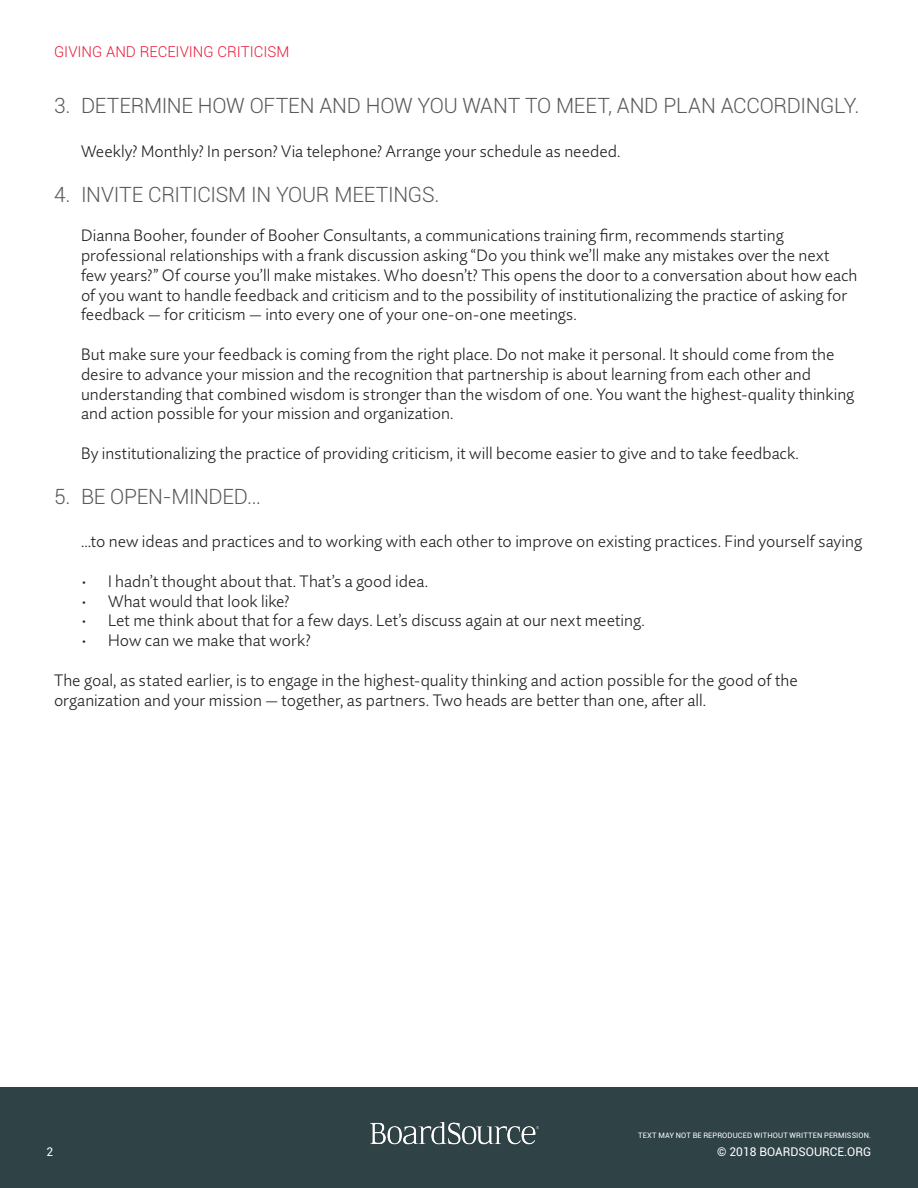
<style>
.page{position:relative;width:918px;height:1188px;background:#fff}
.page>*{position:absolute;margin:0;border:0;box-sizing:border-box;transform-origin:0 0}
.t1{font:300 21px "Roboto";letter-spacing:-.015em;color:#57585a}
.t2{font:300 16.5px/19.8px "Quire Sans Pro";color:#231f20}
.t3{font:300 15px "Roboto";color:#e91938}
.t4{font:12px "Roboto";color:#fff}
.t5{font:7.5px "Roboto";letter-spacing:.015em;color:#fff}
</style>
<div class="page">
<div style="left:0;top:1087px;width:918px;height:101px;background:#2f4246"></div>
<img style="left:370px;top:1122px;width:169px;height:22px">
<p class="t3" style="left:54px;top:41px;width:237px">GIVING AND RECEIVING CRITICISM</p>
<p class="t1" style="left:54px;top:91px;width:807px">3. DETERMINE HOW OFTEN AND HOW YOU WANT TO MEET, AND PLAN ACCORDINGLY.</p>
<p class="t2" style="left:81px;top:141px;width:541px">Weekly? Monthly? In person? Via telephone? Arrange your schedule as needed.</p>
<p class="t1" style="left:54px;top:180px;width:387px">4. INVITE CRITICISM IN YOUR MEETINGS.</p>
<p class="t2" style="left:81px;top:225px;width:778px">Dianna Booher, founder of Booher Consultants, a communications training firm, recommends starting professional relationships with a frank discussion asking “Do you think we’ll make any mistakes over the next few years?” Of course you’ll make mistakes. Who doesn’t? This opens the door to a conversation about how each of you want to handle feedback and criticism and to the possibility of institutionalizing the practice of asking for feedback — for criticism — into every one of your one-on-one meetings.</p>
<p class="t2" style="left:81px;top:344px;width:775px">But make sure your feedback is coming from the right place. Do not make it personal. It should come from the desire to advance your mission and the recognition that partnership is about learning from each other and understanding that combined wisdom is stronger than the wisdom of one. You want the highest-quality thinking and action possible for your mission and organization.</p>
<p class="t2" style="left:81px;top:443px;width:719px">By institutionalizing the practice of providing criticism, it will become easier to give and to take feedback.</p>
<p class="t1" style="left:54px;top:482px;width:208px">5. BE OPEN-MINDED…</p>
<p class="t2" style="left:81px;top:531px;width:783px">…to new ideas and practices and to working with each other to improve on existing practices. Find yourself saying</p>
<p class="t2" style="left:81px;top:571px;width:349px">• I hadn’t thought about that. That’s a good idea.</p>
<p class="t2" style="left:81px;top:591px;width:210px">• What would that look like?</p>
<p class="t2" style="left:81px;top:610px;width:565px">• Let me think about that for a few days. Let’s discuss again at our next meeting.</p>
<p class="t2" style="left:81px;top:630px;width:231px">• How can we make that work?</p>
<p class="t2" style="left:54px;top:670px;width:745px">The goal, as stated earlier, is to engage in the highest-quality thinking and action possible for the good of the organization and your mission — together, as partners. Two heads are better than one, after all.</p>
<p class="t4" style="left:46px;top:1144px;width:8px">2</p>
<p class="t5" style="left:638px;top:1131px;width:235px">TEXT MAY NOT BE REPRODUCED WITHOUT WRITTEN PERMISSION.</p>
<p class="t4" style="left:717px;top:1144px;width:156px">© 2018 BOARDSOURCE.ORG</p>
</div>
